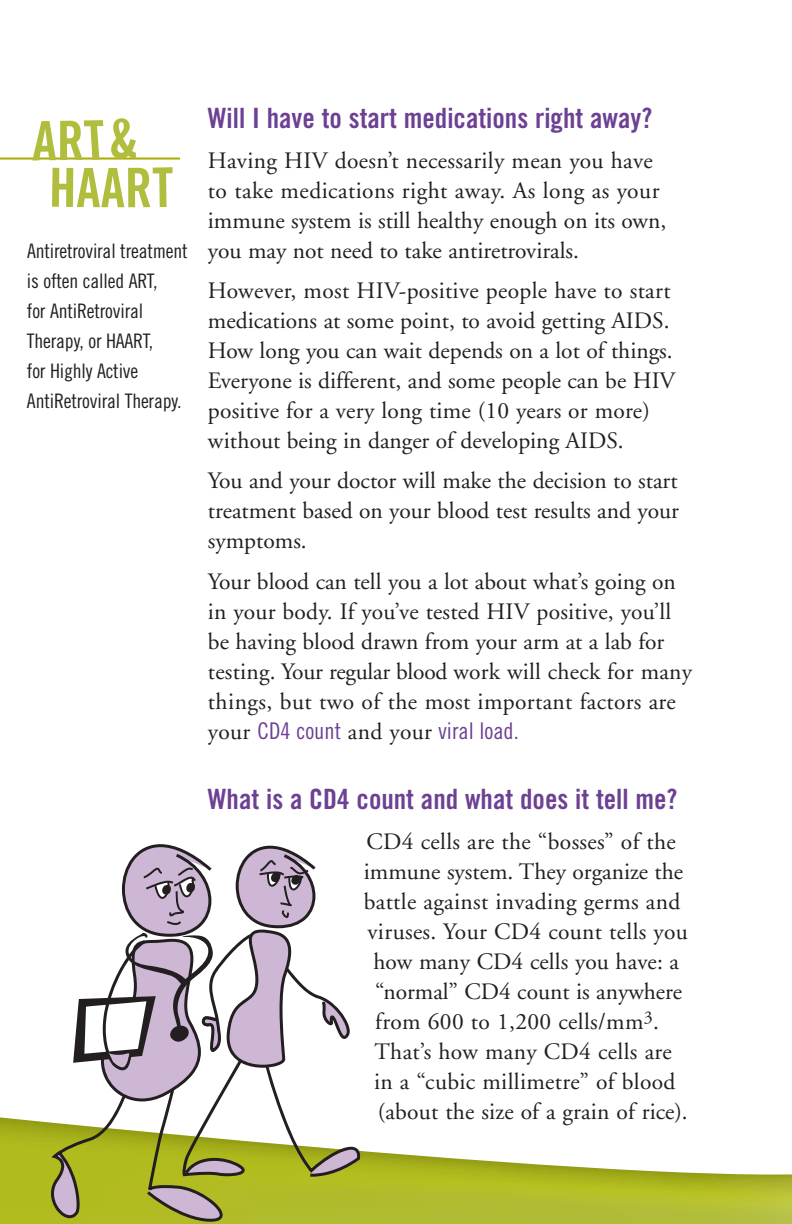
<style>
.page{position:relative;width:792px;height:1224px;background:#fff}
.page>*{position:absolute;margin:0;border:0;box-sizing:border-box;transform-origin:0 0}
.t1{font:28px "Trade Gothic Bold Cond Twenty";color:#6c4093}
.t2{font:23.6px/30px "Adobe Garamond";letter-spacing:.005em;color:#231f20}
.t3{font:23px "Trade Gothic Cond Eighteen";color:#6c4093}
.t4{font:20px/30px "Trade Gothic Cond Eighteen";letter-spacing:-.01em;color:#231f20}
.s1{font-family:"Adobe Garamond";font-size:23.6px;color:#231f20}
</style>
<div class="page">
<svg style="left:0;top:1117px;width:792px;height:107px"></svg>
<svg style="left:42px;top:844px;width:320px;height:380px"></svg>
<hr style="left:0;top:158px;width:180px;height:2px;background:#abab00">
<svg style="left:32px;top:120px;width:71px;height:41px"></svg>
<svg style="left:52px;top:167px;width:121px;height:40px"></svg>
<svg style="left:111px;top:118px;width:25px;height:41px"></svg>
<p class="t4" style="left:27px;top:237px;width:162px">Antiretroviral treatment is often called ART,<br>for AntiRetroviral<br>Therapy, or HAART,<br>for Highly Active<br>AntiRetroviral Therapy.</p>
<p class="t1" style="left:208px;top:108px;width:446px">Will I have to start medications right away?</p>
<p class="t2" style="left:208px;top:148px;width:460px">Having HIV doesn’t necessarily mean you have to take medications right away. As long as your immune system is still healthy enough on its own, you may not need to take antiretrovirals.</p>
<p class="t2" style="left:208px;top:278px;width:469px">However, most HIV-positive people have to start medications at some point, to avoid getting AIDS.<br>How long you can wait depends on a lot of things.<br>Everyone is different, and some people can be HIV positive for a very long time (10 years or more) without being in danger of developing AIDS.</p>
<p class="t2" style="left:208px;top:468px;width:473px;text-align:justify">You and your doctor will make the decision to start treatment based on your blood test results and your symptoms.</p>
<p class="t2" style="left:208px;top:568px;width:486px">Your blood can tell you a lot about what’s going on in your body. If you’ve tested HIV positive, you’ll be having blood drawn from your arm at a lab for testing. Your regular blood work will check for many things, but two of the most important factors are</p>
<p class="t3" style="left:208px;top:722px;width:313px"><span class="s1">your</span> CD4 count <span class="s1">and your</span> viral load.</p>
<p class="t1" style="left:208px;top:789px;width:471px">What is a CD4 count and what does it tell me?</p>
<p class="t2" style="left:366px;top:829px;width:311px">CD4 cells are the “bosses” of the</p>
<p class="t2" style="left:364px;top:859px;width:321px">immune system. They organize the</p>
<p class="t2" style="left:364px;top:889px;width:318px">battle against invading germs and</p>
<p class="t2" style="left:367px;top:919px;width:322px">viruses. Your CD4 count tells you</p>
<p class="t2" style="left:373px;top:949px;width:307px">how many CD4 cells you have: a</p>
<p class="t2" style="left:375px;top:979px;width:308px">“normal” CD4 count is anywhere</p>
<p class="t2" style="left:375px;top:1009px;width:285px">from 600 to 1,200 cells/mm<sup>3</sup>.</p>
<p class="t2" style="left:374px;top:1039px;width:299px">That’s how many CD4 cells are</p>
<p class="t2" style="left:374px;top:1069px;width:303px">in a “cubic millimetre” of blood</p>
<p class="t2" style="left:378px;top:1099px;width:311px">(about the size of a grain of rice).</p>
</div>
